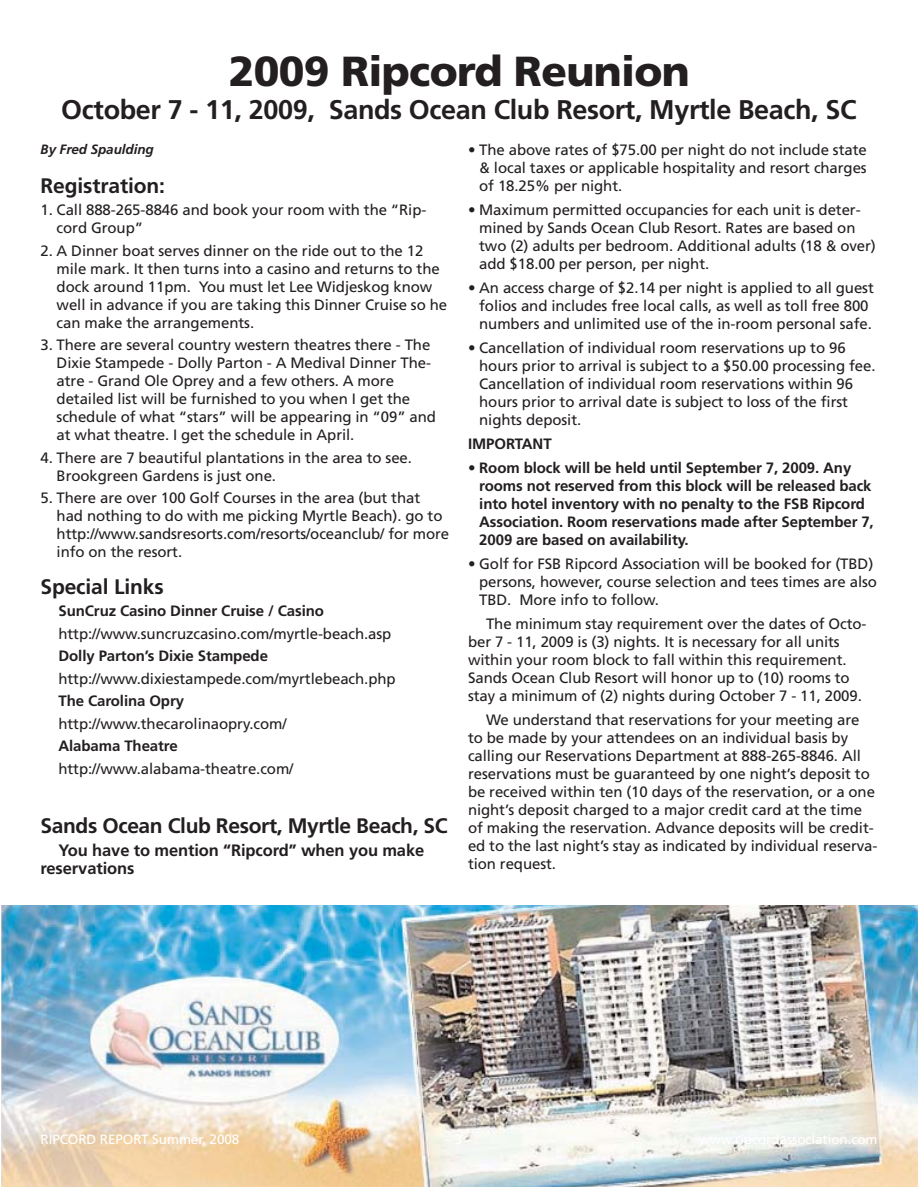
<style>
.page{position:relative;width:918px;height:1188px;background:#fff}
.page>*{position:absolute;margin:0;border:0;box-sizing:border-box;transform-origin:0 0}
.t1{font:900 42px "Frutiger";letter-spacing:-.015em;color:#231f20}
.t2{font:700 27px "Frutiger";letter-spacing:-.015em;color:#231f20}
.t3{font:700 21px "Frutiger";letter-spacing:-.015em;color:#231f20}
.t4{font:700 16.5px/18px "Frutiger";letter-spacing:-.005em;color:#231f20}
.t5{font:15px/18px "Frutiger";letter-spacing:-.005em;color:#231f20}
.t6{font:700 15px/18px "Frutiger";letter-spacing:-.005em;color:#231f20}
.t7{font:13.5px "Frutiger";letter-spacing:-.005em;color:#fff}
.t8{font:italic 700 13.5px "Frutiger";letter-spacing:-.005em;color:#231f20}
.s1{font-weight:400}
</style>
<div class="page">
<img style="left:2px;top:906px;width:916px;height:280px">
<h1 class="t1" style="left:229px;top:54px;width:463px">2009 Ripcord Reunion</h1>
<h2 class="t2" style="left:61px;top:98px;width:797px">October 7 - 11, 2009, Sands Ocean Club Resort, Myrtle Beach, SC</h2>
<p class="t8" style="left:40px;top:144px;width:115px">By Fred Spaulding</p>
<h3 class="t3" style="left:40px;top:177px;width:126px">Registration:</h3>
<p class="t5" style="left:57px;top:202px;width:371px;text-indent:-16px">1. Call 888-265-8846 and book your room with the “Rip&shy;cord Group”</p>
<p class="t5" style="left:57px;top:243px;width:392px;text-indent:-16px">2. A Dinner boat serves dinner on the ride out to the 12 mile mark. It then turns into a casino and returns to the dock around 11pm. You must let Lee Widjeskog know well in advance if you are taking this Dinner Cruise so he can make the arrangements.</p>
<p class="t5" style="left:57px;top:337px;width:381px;text-indent:-16px">3. There are several country western theatres there - The Dixie Stampede - Dolly Parton - A Medival Dinner The&shy;atre - Grand Ole Oprey and a few others. A more detailed list will be furnished to you when I get the schedule of what “stars” will be appearing in “09” and at what theatre. I get the schedule in April.</p>
<p class="t5" style="left:57px;top:450px;width:357px;text-indent:-16px">4. There are 7 beautiful plantations in the area to see.<br>Brookgreen Gardens is just one.</p>
<p class="t5" style="left:57px;top:490px;width:394px;text-indent:-16px">5. There are over 100 Golf Courses in the area (but that had nothing to do with me picking Myrtle Beach). go to http://www.sandsresorts.com/resorts/oceanclub/ for more info on the resort.</p>
<h3 class="t3" style="left:40px;top:578px;width:125px">Special Links</h3>
<p class="t6" style="left:58px;top:603px;width:267px">SunCruz Casino Dinner Cruise / Casino</p>
<p class="t5" style="left:58px;top:626px;width:334px">http://www.suncruzcasino.com/myrtle-beach.asp</p>
<p class="t6" style="left:58px;top:648px;width:211px">Dolly Parton’s Dixie Stampede</p>
<p class="t5" style="left:58px;top:671px;width:339px">http://www.dixiestampede.com/myrtlebeach.php</p>
<p class="t6" style="left:58px;top:693px;width:127px">The Carolina Opry</p>
<p class="t5" style="left:58px;top:716px;width:230px">http://www.thecarolinaopry.com/</p>
<p class="t6" style="left:58px;top:738px;width:121px">Alabama Theatre</p>
<p class="t5" style="left:58px;top:761px;width:236px">http://www.alabama-theatre.com/</p>
<p class="t5" style="left:479px;top:142px;width:389px;text-align:justify;text-indent:-11px">• The above rates of $75.00 per night do not include state &amp; local taxes or applicable hospitality and resort charges of 18.25% per night.</p>
<p class="t5" style="left:479px;top:202px;width:398px;text-indent:-11px">• Maximum permitted occupancies for each unit is deter&shy;mined by Sands Ocean Club Resort. Rates are based on two (2) adults per bedroom. Additional adults (18 &amp; over) add $18.00 per person, per night.</p>
<p class="t5" style="left:479px;top:280px;width:396px;text-indent:-11px">• An access charge of $2.14 per night is applied to all guest folios and includes free local calls, as well as toll free 800 numbers and unlimited use of the in-room personal safe.</p>
<p class="t5" style="left:479px;top:340px;width:398px;text-indent:-11px">• Cancellation of individual room reservations up to 96 hours prior to arrival is subject to a $50.00 processing fee.<br>Cancellation of individual room reservations within 96 hours prior to arrival date is subject to loss of the first nights deposit.</p>
<p class="t6" style="left:468px;top:436px;width:85px">IMPORTANT</p>
<p class="t6" style="left:479px;top:460px;width:396px;text-indent:-11px"><span class="s1">•</span> Room block will be held until September 7, 2009. Any rooms not reserved from this block will be released back into hotel inventory with no penalty to the FSB Ripcord Association. Room reservations made after September 7, 2009 are based on availability.</p>
<p class="t5" style="left:479px;top:556px;width:399px;text-indent:-11px">• Golf for FSB Ripcord Association will be booked for (TBD) persons, however, course selection and tees times are also<br>TBD. More info to follow.</p>
<p class="t5" style="left:468px;top:616px;width:400px;text-indent:18px">The minimum stay requirement over the dates of Octo&shy;ber 7 - 11, 2009 is (3) nights. It is necessary for all units within your room block to fall within this requirement.<br>Sands Ocean Club Resort will honor up to (10) rooms to stay a minimum of (2) nights during October 7 - 11, 2009.</p>
<p class="t5" style="left:468px;top:712px;width:411px;text-indent:18px">We understand that reservations for your meeting are to be made by your attendees on an individual basis by calling our Reservations Department at 888-265-8846. All reservations must be guaranteed by one night’s deposit to be received within ten (10 days of the reservation, or a one night’s deposit charged to a major credit card at the time of making the reservation. Advance deposits will be credit&shy;ed to the last night’s stay as indicated by individual reserva&shy;tion request.</p>
<h3 class="t3" style="left:40px;top:818px;width:409px">Sands Ocean Club Resort, Myrtle Beach, SC</h3>
<p class="t4" style="left:40px;top:842px;width:385px;text-indent:18px">You have to mention “Ripcord” when you make reservations</p>
<p class="t7" style="left:40px;top:1134px;width:200px">RIPCORD REPORT Summer, 2008</p>
</div>
